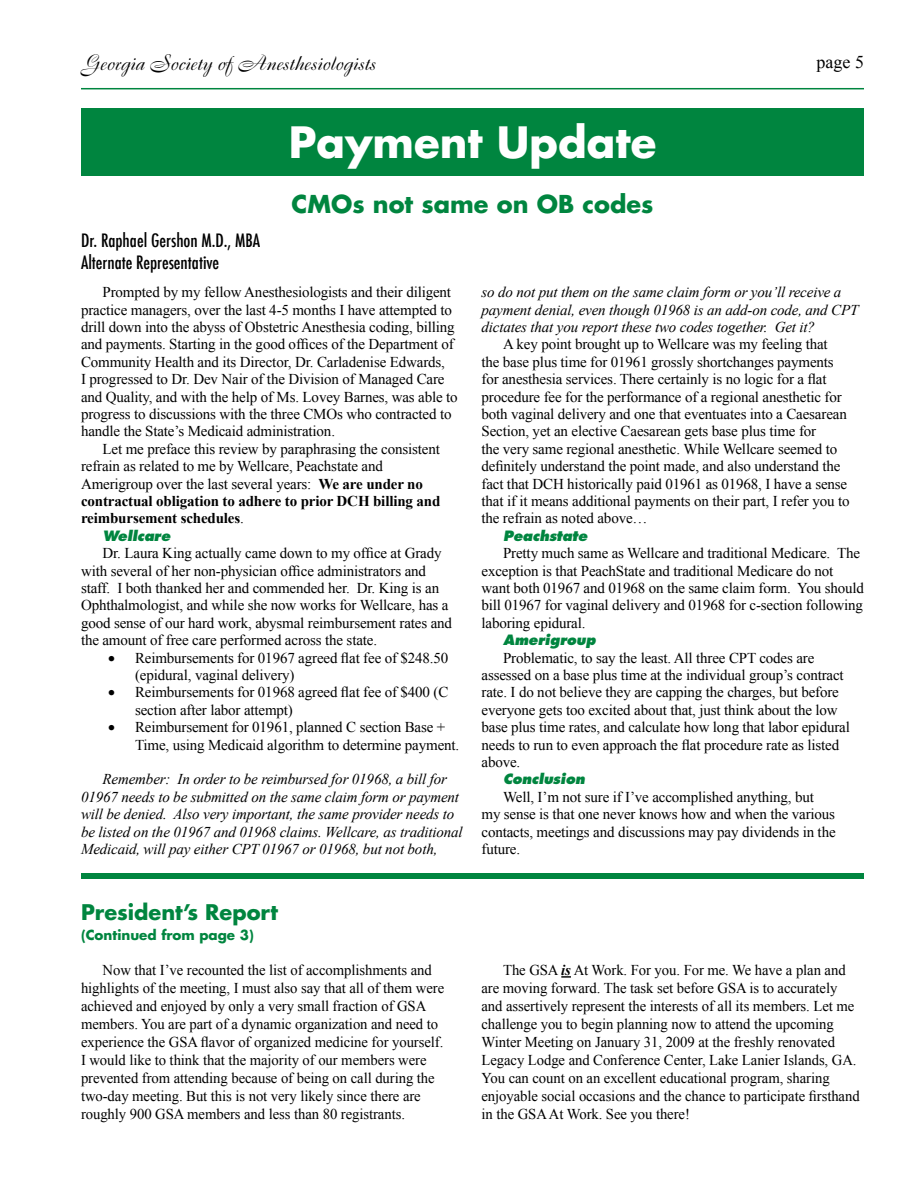
<style>
.page{position:relative;width:918px;height:1188px;background:#fff}
.page>*{position:absolute;margin:0;border:0;box-sizing:border-box;transform-origin:0 0}
.t1{font:700 42px "Futura";color:#fff}
.t2{font:700 24px "Futura";color:#00853f}
.t3{font:21px "Boulevard";color:#000}
.t4{font:700 21px "Futura";color:#00853f}
.t5{font:500 condensed 18px/21.6px "Futura";color:#000}
.t6{font:18px "Times New Roman";color:#000}
.t7{font:15px/17.4px "Times New Roman";letter-spacing:-.01em;color:#000}
.t8{font:italic 15px/17.4px "Times New Roman";letter-spacing:-.01em;color:#000}
.t9{font:italic 800 13.8px "Futura";letter-spacing:-.01em;color:#00853f}
.t10{font:700 13.5px "Futura";color:#00853f}
.s1{font-weight:700}
.s2{font-weight:700;font-style:italic}
</style>
<div class="page">
<hr style="left:81px;top:88px;width:783px;height:1px;background:#00853f">
<div style="left:81px;top:108px;width:783px;height:68px;background:#00853f"></div>
<div style="left:81px;top:873px;width:783px;height:6px;background:#00853f"></div>
<svg style="left:561px;top:976px;width:10px;height:2px"></svg>
<h3 class="t3" style="left:81px;top:49px;width:296px">Georgia Society of Anesthesiologists</h3>
<p class="t6" style="left:817px;top:51px;width:35px">page</p>
<p class="t5" style="left:81px;top:230px;width:181px">Dr. Raphael Gershon M.D., MBA<br>Alternate Representative</p>
<h1 class="t1" style="left:289px;top:113px;width:369px">Payment Update</h1>
<h2 class="t2" style="left:292px;top:187px;width:363px">CMOs not same on OB codes</h2>
<p class="t7" style="left:81px;top:283px;width:378px;text-indent:22px">Prompted by my fellow Anesthesiologists and their diligent practice managers, over the last 4-5 months I have attempted to drill down into the abyss of Obstetric Anesthesia coding, billing and payments. Starting in the good offices of the Department of Community Health and its Director, Dr. Carladenise Edwards,<br>I progressed to Dr. Dev Nair of the Division of Managed Care and Quality, and with the help of Ms. Lovey Barnes, was able to progress to discussions with the three CMOs who contracted to handle the State’s Medicaid administration.</p>
<p class="t7" style="left:81px;top:440px;width:361px;text-indent:22px">Let me preface this review by paraphrasing the consistent refrain as related to me by Wellcare, Peachstate and Amerigroup over the last several years: <span class="s1">We are under no contractual obligation to adhere to prior DCH billing and reimbursement schedules</span>.</p>
<p class="t9" style="left:103px;top:527px;width:69px">Wellcare</p>
<p class="t7" style="left:81px;top:544px;width:373px;text-indent:22px">Dr. Laura King actually came down to my office at Grady with several of her non-physician office administrators and staff. I both thanked her and commended her. Dr. King is an Ophthalmologist, and while she now works for Wellcare, has a good sense of our hard work, abysmal reimbursement rates and the amount of free care performed across the state.</p>
<p class="t7" style="left:135px;top:649px;width:315px;text-indent:-27px">• Reimbursements for 01967 agreed flat fee of $248.50 (epidural, vaginal delivery)</p>
<p class="t7" style="left:135px;top:684px;width:315px;text-indent:-27px">• Reimbursements for 01968 agreed flat fee of $400 (C section after labor attempt)</p>
<p class="t7" style="left:135px;top:718px;width:326px;text-indent:-27px">• Reimbursement for 01961, planned C section Base +<br>Time, using Medicaid algorithm to determine payment.</p>
<p class="t8" style="left:81px;top:771px;width:383px;text-indent:22px">Remember: In order to be reimbursed for 01968, a bill for 01967 needs to be submitted on the same claim form or payment will be denied. Also very important, the same provider needs to be listed on the 01967 and 01968 claims. Wellcare, as traditional Medicaid, will pay either CPT 01967 or 01968, but not both,</p>
<p class="t8" style="left:482px;top:283px;width:378px">so do not put them on the same claim form or you’ll receive a payment denial, even though 01968 is an add-on code, and CPT dictates that you report these two codes together. Get it?</p>
<p class="t7" style="left:482px;top:336px;width:370px;text-indent:22px">A key point brought up to Wellcare was my feeling that<br>the base plus time for 01961 grossly shortchanges payments for anesthesia services. There certainly is no logic for a flat procedure fee for the performance of a regional anesthetic for both vaginal delivery and one that eventuates into a Caesarean Section, yet an elective Caesarean gets base plus time for<br>the very same regional anesthetic. While Wellcare seemed to definitely understand the point made, and also understand the fact that DCH historically paid 01961 as 01968, I have a sense that if it means additional payments on their part, I refer you to the refrain as noted above…</p>
<p class="t9" style="left:503px;top:527px;width:86px">Peachstate</p>
<p class="t7" style="left:481px;top:544px;width:384px;text-indent:22px">Pretty much same as Wellcare and traditional Medicare. The exception is that PeachState and traditional Medicare do not want both 01967 and 01968 on the same claim form. You should bill 01967 for vaginal delivery and 01968 for c-section following laboring epidural.</p>
<p class="t9" style="left:503px;top:632px;width:94px">Amerigroup</p>
<p class="t7" style="left:481px;top:649px;width:370px;text-indent:22px">Problematic, to say the least. All three CPT codes are assessed on a base plus time at the individual group’s contract rate. I do not believe they are capping the charges, but before everyone gets too excited about that, just think about the low base plus time rates, and calculate how long that labor epidural needs to run to even approach the flat procedure rate as listed above.</p>
<p class="t9" style="left:503px;top:771px;width:83px">Conclusion</p>
<p class="t7" style="left:481px;top:788px;width:356px;text-indent:22px">Well, I’m not sure if I’ve accomplished anything, but my sense is that one never knows how and when the various contacts, meetings and discussions may pay dividends in the future.</p>
<h3 class="t4" style="left:81px;top:898px;width:199px">President’s Report</h3>
<p class="t10" style="left:81px;top:925px;width:174px">(Continued from page 3)</p>
<p class="t7" style="left:81px;top:961px;width:365px;line-height:18px;text-indent:22px">Now that I’ve recounted the list of accomplishments and highlights of the meeting, I must also say that all of them were achieved and enjoyed by only a very small fraction of GSA members. You are part of a dynamic organization and need to experience the GSA flavor of organized medicine for yourself.<br>I would like to think that the majority of our members were prevented from attending because of being on call during the two-day meeting. But this is not very likely since there are roughly 900 GSA members and less than 80 registrants.</p>
<p class="t7" style="left:482px;top:961px;width:380px;line-height:18px;text-indent:22px">The GSA <span class="s2">is</span> At Work. For you. For me. We have a plan and are moving forward. The task set before GSA is to accurately and assertively represent the interests of all its members. Let me challenge you to begin planning now to attend the upcoming Winter Meeting on January 31, 2009 at the freshly renovated Legacy Lodge and Conference Center, Lake Lanier Islands, GA.<br>You can count on an excellent educational program, sharing enjoyable social occasions and the chance to participate firsthand in the GSA At Work. See you there!</p>
</div>
